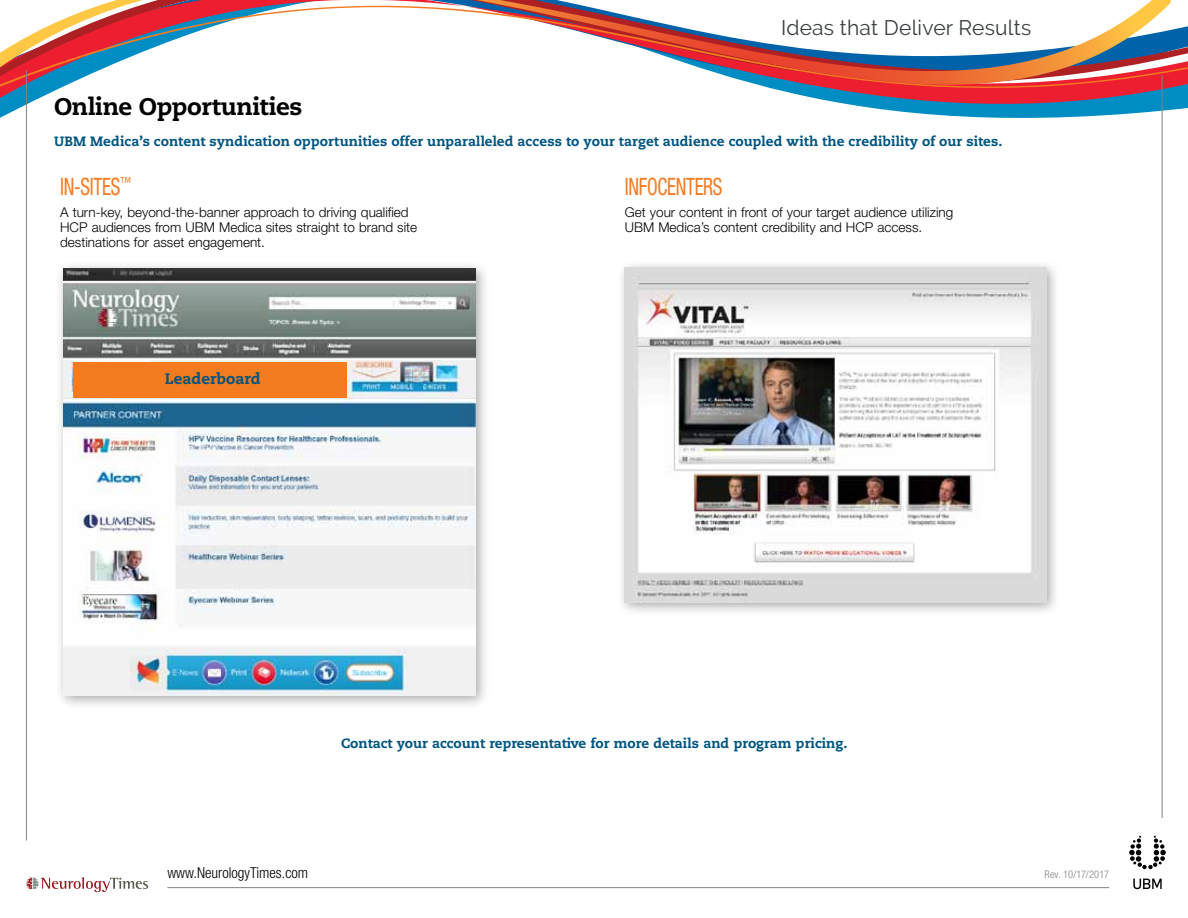
<style>
.page{position:relative;width:1188px;height:918px;background:#fff}
.page>*{position:absolute;margin:0;border:0;box-sizing:border-box;transform-origin:0 0}
.t1{font:800 24px "Caecilia LT Std";letter-spacing:-.02em;color:#000}
.t2{font:condensed 24px "Helvetica Neue LT Std";letter-spacing:-.015em;color:#f47b20;scale:.8 1}
.t3{font:21px "Raleway";letter-spacing:.01em;color:#3a3e40}
.t4{font:800 15.3px "Caecilia LT Std";color:#005580}
.t5{font:300 condensed 15px "Helvetica Neue LT Std";color:#000}
.t6{font:condensed 13.95px "Helvetica Neue LT Std";color:#f47b20;scale:.8 1}
.t7{font:300 13.5px/15px "Helvetica Neue LT Std";color:#000}
.t8{font:800 13.5px "Caecilia LT Std";color:#005580}
.t9{font:300 condensed 10.5px "Helvetica Neue LT Std";letter-spacing:.01em;color:#808285}
</style>
<div class="page">
<svg style="left:25px;top:26px;width:1163px;height:139px"></svg>
<svg style="left:0;top:0;width:1172px;height:132px"></svg>
<hr style="left:26px;top:70px;width:1px;height:771px;background:#808285">
<hr style="left:1162px;top:75px;width:1px;height:743px;background:#808285">
<hr style="left:167px;top:887px;width:942px;height:1px;background:#808285">
<svg style="left:1129px;top:836px;width:37px;height:33px"></svg>
<svg style="left:1133px;top:879px;width:29px;height:10px"></svg>
<svg style="left:26px;top:877px;width:122px;height:15px"></svg>
<div style="left:54px;top:260px;width:436px;height:450px;background:#000;opacity:.35"></div>
<img style="left:63px;top:360px;width:412px;height:335px">
<div style="left:73px;top:362px;width:273px;height:36px;background:#f47b20"></div>
<div style="left:616px;top:259px;width:444px;height:357px;background:#000;opacity:.35"></div>
<img style="left:625px;top:267px;width:421px;height:335px">
<img style="left:63px;top:268px;width:412px;height:92px">
<h1 class="t1" style="left:54px;top:91px;width:250px">Online Opportunities</h1>
<h2 class="t3" style="left:781px;top:15px;width:252px">Ideas that Deliver Results</h2>
<p class="t8" style="left:54px;top:132px;width:950px">UBM Medica’s content syndication opportunities offer unparalleled access to your target audience coupled with the credibility of our sites.</p>
<h1 class="t2" style="left:60px;top:172px;width:37px">IN-SITES</h1>
<p class="t6" style="left:120px;top:174px;width:15px">™</p>
<p class="t7" style="left:60px;top:204px;width:359px">A turn-key, beyond-the-banner approach to driving qualified<br>HCP audiences from UBM Medica sites straight to brand site destinations for asset engagement.</p>
<p class="t4" style="left:165px;top:370px;width:97px">Leaderboard</p>
<h1 class="t2" style="left:625px;top:172px;width:124px">INFOCENTERS</h1>
<p class="t7" style="left:625px;top:204px;width:330px">Get your content in front of your target audience utilizing<br>UBM Medica’s content credibility and HCP access.</p>
<p class="t8" style="left:341px;top:735px;width:508px">Contact your account representative for more details and program pricing.</p>
<p class="t5" style="left:167px;top:864px;width:142px">www.NeurologyTimes.com</p>
<p class="t9" style="left:1045px;top:869px;width:66px">Rev. 10/17/2017</p>
</div>
